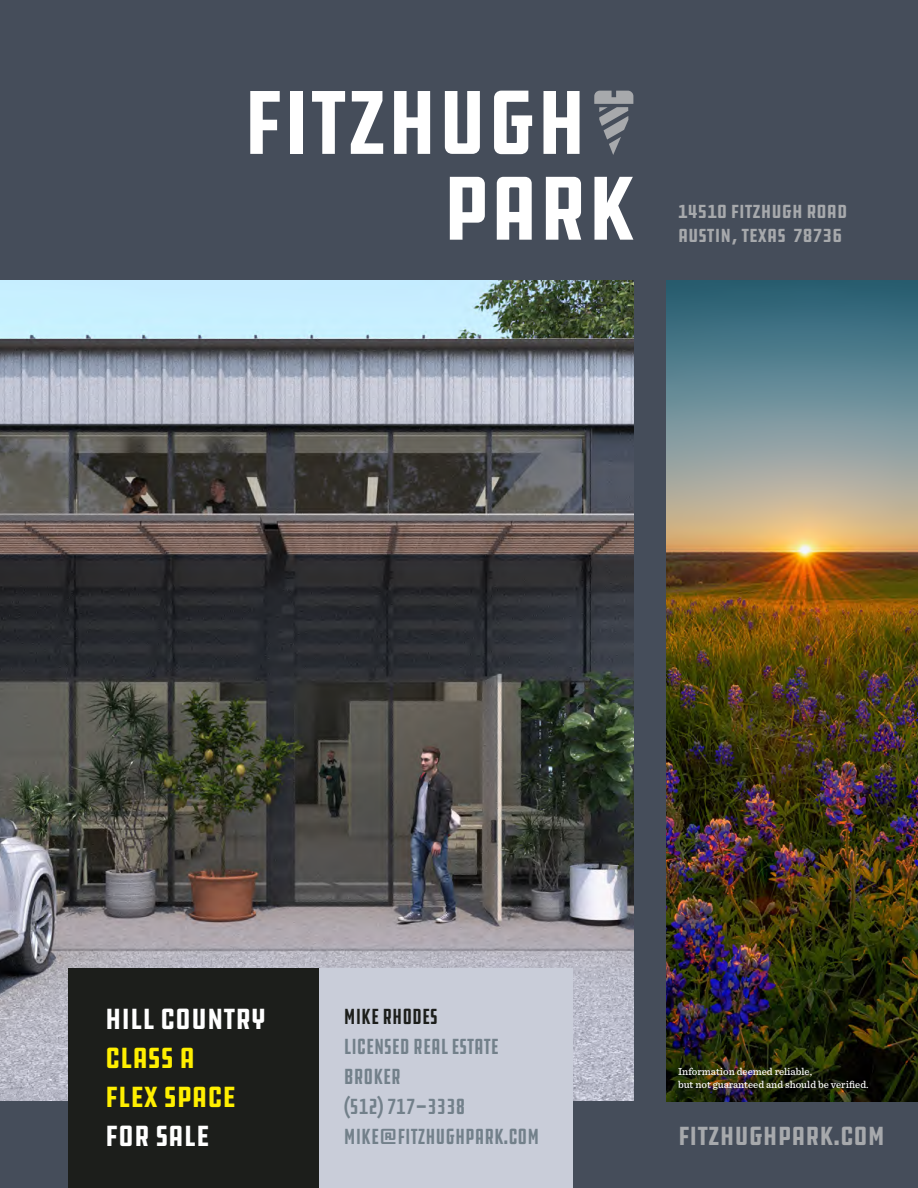
<style>
.page{position:relative;width:918px;height:1188px;background:#454d5a}
.page>*{position:absolute;margin:0;border:0;box-sizing:border-box;transform-origin:0 0}
.t1{font:condensed 30px "DDC Hardware";color:#fff}
.t2{font:condensed 30px/39px "DDC Hardware";color:#ffef00}
.t3{font:condensed 27px "DDC Hardware";color:#a7a9ac}
.t4{font:extra-condensed 22.5px/30px "DDC Hardware";color:#72808a}
.t5{font:extra-condensed 22.5px "DDC Hardware";color:#1c1e1b}
.t6{font:condensed 19.5px/23.4px "DDC Hardware";color:#a7a9ac}
.t7{font:500 10.5px/12.6px "Sentinel";color:#fff}
</style>
<div class="page">
<img style="left:0;top:281px;width:633px;height:820px">
<img style="left:666px;top:281px;width:252px;height:821px">
<svg style="left:250px;top:91px;width:30px;height:63px"></svg>
<div style="left:290px;top:91px;width:13px;height:63px;background:#fff"></div>
<svg style="left:312px;top:91px;width:33px;height:63px"></svg>
<svg style="left:351px;top:91px;width:32px;height:63px"></svg>
<svg style="left:394px;top:91px;width:36px;height:63px"></svg>
<svg style="left:445px;top:91px;width:35px;height:63px"></svg>
<svg style="left:494px;top:91px;width:38px;height:63px"></svg>
<svg style="left:544px;top:91px;width:36px;height:63px"></svg>
<svg style="left:450px;top:177px;width:35px;height:63px"></svg>
<svg style="left:497px;top:177px;width:35px;height:63px"></svg>
<svg style="left:546px;top:177px;width:35px;height:63px"></svg>
<svg style="left:594px;top:177px;width:39px;height:63px"></svg>
<svg style="left:594px;top:91px;width:39px;height:64px"></svg>
<div style="left:68px;top:968px;width:253px;height:220px;background:#1c1e1b"></div>
<div style="left:319px;top:968px;width:253px;height:220px;background:#c9cdd9"></div>
<h3 class="t6" style="left:678px;top:200px;width:171px">14510 FITZHUGH ROAD<br>AUSTIN, TEXAS 78736</h3>
<h1 class="t1" style="left:105px;top:1000px;width:162px">HILL COUNTRY</h1>
<h1 class="t2" style="left:105px;top:1038px;width:132px">CLASS A<br>FLEX SPACE</h1>
<h1 class="t1" style="left:105px;top:1117px;width:106px">FOR SALE</h1>
<h3 class="t5" style="left:344px;top:1003px;width:95px">MIKE RHODES</h3>
<h3 class="t4" style="left:344px;top:1032px;width:197px">LICENSED REAL ESTATE<br>BROKER<br>(512) 717-3338<br>MIKE@FITZHUGHPARK.COM</h3>
<p class="t7" style="left:678px;top:1065px;width:192px">Information deemed reliable,<br>but not guaranteed and should be verified.</p>
<h2 class="t3" style="left:678px;top:1119px;width:208px">FITZHUGHPARK.COM</h2>
</div>
